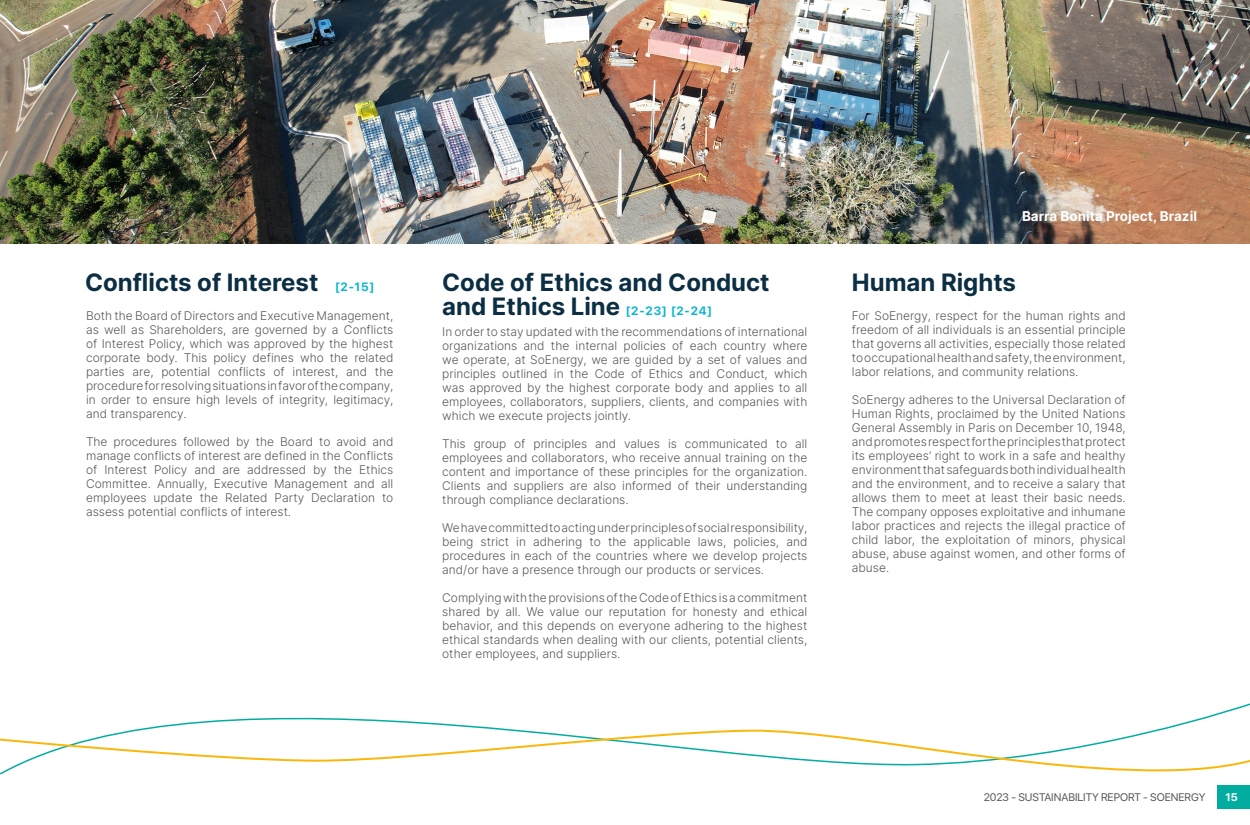
<style>
.page{position:relative;width:1250px;height:825px;background:#fff}
.page>*{position:absolute;margin:0;border:0;box-sizing:border-box;transform-origin:0 0}
.t1{font:700 24px/24px "Inter";color:#0b2e43}
.pie_de_foto_blanco{font:700 13.5px "Inter";color:#fff}
.texto_general{font:300 12px/14px "Inter";color:#57585a;text-align:justify}
.t2{font:11px "SF Pro Display";color:#595959}
.t3{font:700 11px "SF Pro Display";color:#fff}
.s1{font-family:"SF Pro Display";font-size:12px;color:#0ab5d1}
</style>
<div class="page">
<div style="left:1217px;top:785px;width:33px;height:24px;background:#00ad9e"></div>
<svg style="left:153px;top:703px;width:1097px;height:24px"></svg>
<svg style="left:0;top:727px;width:1250px;height:48px"></svg>
<img style="left:0;top:0;width:1250px;height:244px">
<p class="pie_de_foto_blanco" style="left:1022px;top:206px;width:177px">Barra Bonita Project, Brazil</p>
<p class="t1" style="left:85px;top:269px;width:291px">Conflicts of Interest <span class="s1">[2-15]</span></p>
<p class="t1" style="left:442px;top:269px;width:329px">Code of Ethics and Conduct and Ethics Line <span class="s1">[2-23] [2-24]</span></p>
<p class="t1" style="left:852px;top:269px;width:166px">Human Rights</p>
<p class="texto_general" style="left:86px;top:309px;width:309px">Both the Board of Directors and Executive Management, as well as Shareholders, are governed by a Conflicts of Interest Policy, which was approved by the highest corporate body. This policy defines who the related parties are, potential conflicts of interest, and the procedure for resolving situations in favor of the company, in order to ensure high levels of integrity, legitimacy, and transparency.</p>
<p class="texto_general" style="left:86px;top:435px;width:309px">The procedures followed by the Board to avoid and manage conflicts of interest are defined in the Conflicts of Interest Policy and are addressed by the Ethics Committee. Annually, Executive Management and all employees update the Related Party Declaration to assess potential conflicts of interest.</p>
<p class="texto_general" style="left:852px;top:309px;width:275px">For SoEnergy, respect for the human rights and freedom of all individuals is an essential principle that governs all activities, especially those related to occupational health and safety, the environment, labor relations, and community relations.</p>
<p class="texto_general" style="left:852px;top:393px;width:275px">SoEnergy adheres to the Universal Declaration of Human Rights, proclaimed by the United Nations General Assembly in Paris on December 10, 1948, and promotes respect for the principles that protect its employees’ right to work in a safe and healthy environment that safeguards both individual health and the environment, and to receive a salary that allows them to meet at least their basic needs.<br>The company opposes exploitative and inhumane labor practices and rejects the illegal practice of child labor, the exploitation of minors, physical abuse, abuse against women, and other forms of abuse.</p>
<p class="texto_general" style="left:442px;top:325px;width:367px">In order to stay updated with the recommendations of international organizations and the internal policies of each country where we operate, at SoEnergy, we are guided by a set of values and principles outlined in the Code of Ethics and Conduct, which was approved by the highest corporate body and applies to all employees, collaborators, suppliers, clients, and companies with which we execute projects jointly.</p>
<p class="texto_general" style="left:442px;top:437px;width:367px">This group of principles and values is communicated to all employees and collaborators, who receive annual training on the content and importance of these principles for the organization.<br>Clients and suppliers are also informed of their understanding through compliance declarations.</p>
<p class="texto_general" style="left:442px;top:521px;width:367px">We have committed to acting under principles of social responsibility, being strict in adhering to the applicable laws, policies, and procedures in each of the countries where we develop projects and/or have a presence through our products or services.</p>
<p class="texto_general" style="left:442px;top:591px;width:367px">Complying with the provisions of the Code of Ethics is a commitment shared by all. We value our reputation for honesty and ethical behavior, and this depends on everyone adhering to the highest ethical standards when dealing with our clients, potential clients, other employees, and suppliers.</p>
<p class="t2" style="left:984px;top:789px;width:223px">2023 - SUSTAINABILITY REPORT - SOENERGY</p>
<p class="t3" style="left:1226px;top:791px;width:14px">15</p>
</div>
